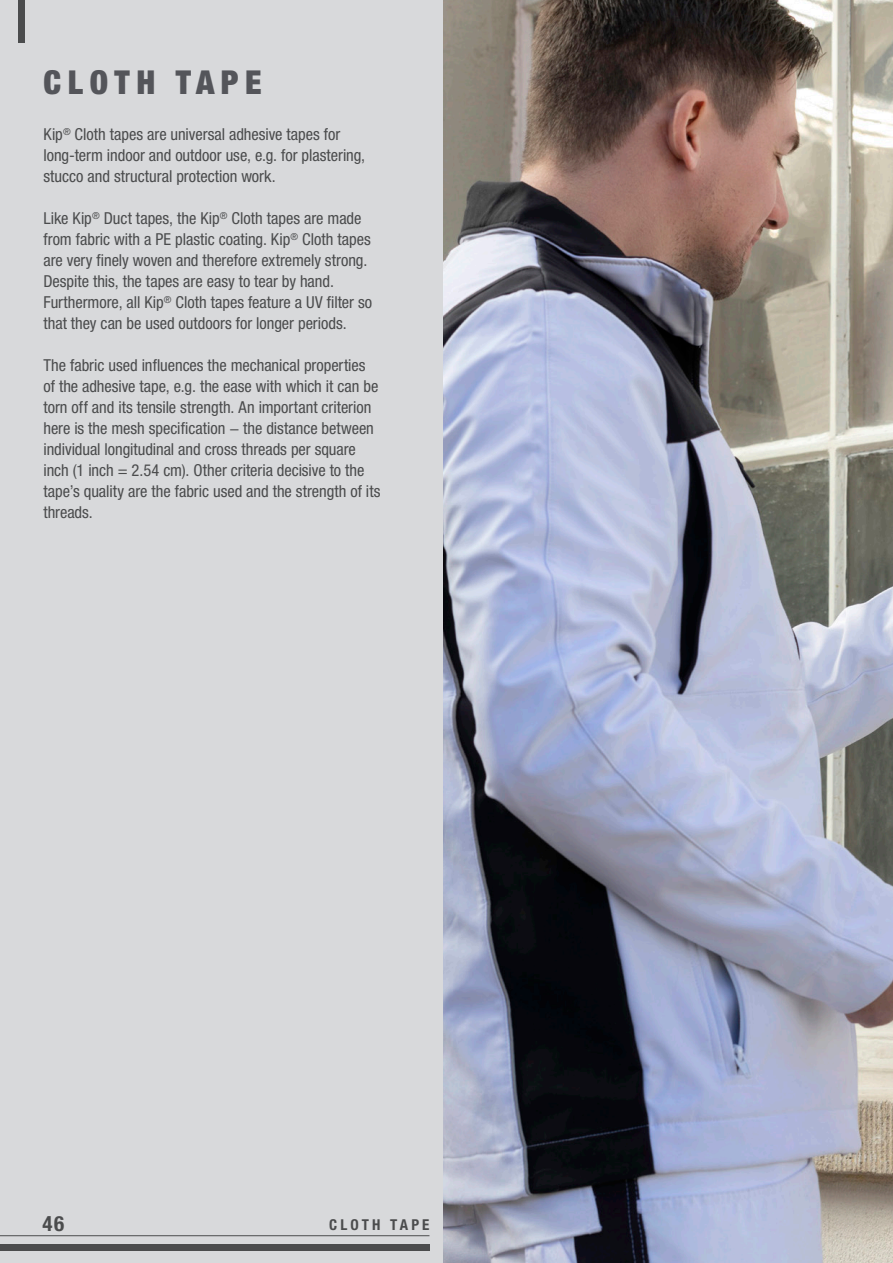
<style>
.page{position:relative;width:893px;height:1263px;background:#fff}
.page>*{position:absolute;margin:0;border:0;box-sizing:border-box;transform-origin:0 0}
.t1{font:900 condensed 33px "Helvetica Neue LT Pro";letter-spacing:.2em;color:#54555a}
.t2{font:700 condensed 21px "Helvetica Neue LT Pro";color:#4b4c4d}
.t3{font:condensed 16.5px/21px "Helvetica Neue LT Pro";color:#4b4c4d}
.t4{font:700 condensed 15px "Helvetica Neue LT Pro";letter-spacing:.205em;color:#4b4c4d}
</style>
<div class="page">
<img style="left:442px;top:0;width:451px;height:1263px">
<div style="left:0;top:0;width:442px;height:1263px;background:#d8d9db"></div>
<div style="left:0;top:1244px;width:429px;height:6px;background:#4b4c4d"></div>
<hr style="left:0;top:1235px;width:429px;height:1px;background:#4b4c4d">
<div style="left:18px;top:0;width:6px;height:43px;background:#4b4c4d"></div>
<h1 class="t1" style="left:43px;top:62px;width:220px">CLOTH TAPE</h1>
<p class="t3" style="left:43px;top:124px;width:323px">Kip<sup>®</sup> Cloth tapes are universal adhesive tapes for long-term indoor and outdoor use, e.g. for plastering, stucco and structural protection work.</p>
<p class="t3" style="left:43px;top:208px;width:330px">Like Kip<sup>®</sup> Duct tapes, the Kip<sup>®</sup> Cloth tapes are made from fabric with a PE plastic coating. Kip<sup>®</sup> Cloth tapes are very finely woven and therefore extremely strong.<br>Despite this, the tapes are easy to tear by hand.<br>Furthermore, all Kip<sup>®</sup> Cloth tapes feature a UV filter so that they can be used outdoors for longer periods.</p>
<p class="t3" style="left:43px;top:355px;width:339px">The fabric used influences the mechanical properties of the adhesive tape, e.g. the ease with which it can be torn off and its tensile strength. An important criterion here is the mesh specification − the distance between individual longitudinal and cross threads per square inch (1 inch = 2.54 cm). Other criteria decisive to the tape’s quality are the fabric used and the strength of its threads.</p>
<p class="t2" style="left:43px;top:1211px;width:23px">46</p>
<p class="t4" style="left:329px;top:1216px;width:102px">CLOTH TAPE</p>
</div>
